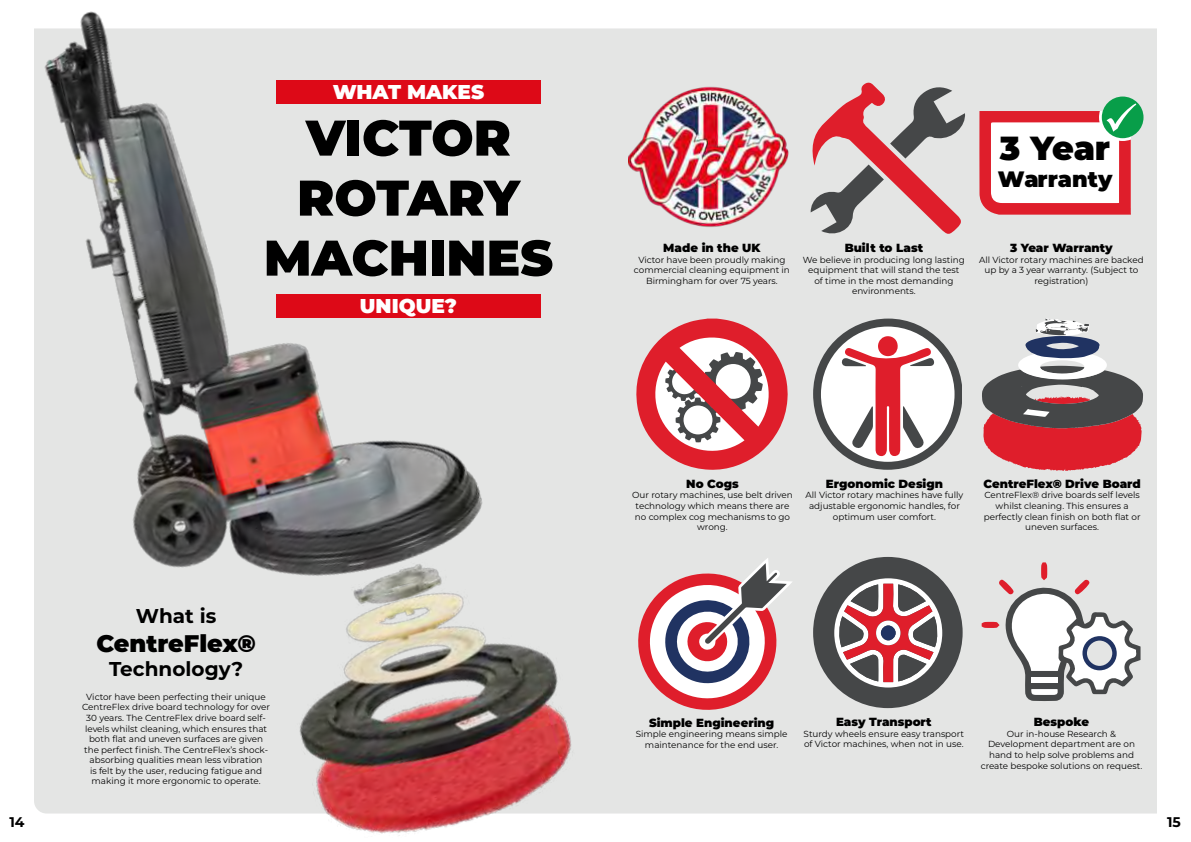
<style>
.page{position:relative;width:1191px;height:842px;background:#fff}
.page>*{position:absolute;margin:0;border:0;box-sizing:border-box;transform-origin:0 0}
.t1{font:900 50px/60px "Montserrat";color:#000;text-align:center}
.t2{font:900 33.4px "Montserrat";color:#000}
.t3{font:900 24px "Montserrat";color:#000}
.t4{font:900 22.2px "Montserrat";color:#000}
.t5{font:700 20px "Montserrat";color:#000}
.t6{font:900 20px "Montserrat";color:#fff}
.t7{font:700 14px "Montserrat";color:#000}
.t8{font:700 14px "Montserrat";color:#010101}
.t9{font:900 11.8px "Montserrat";color:#000}
.t10{font:8.8px/10.6px "Montserrat";color:#000;text-align:center}
</style>
<div class="page">
<div style="left:34px;top:28px;width:1123px;height:785px;background:#e4e5e4"></div>
<img style="left:629px;top:83px;width:163px;height:160px">
<svg style="left:634px;top:319px;width:154px;height:151px"></svg>
<div style="left:813px;top:557px;width:149px;height:151px;background:#454748;border-radius:50%"></div>
<svg style="left:834px;top:578px;width:108px;height:109px"></svg>
<div style="left:880px;top:625px;width:15px;height:15px;background:#203362;border-radius:50%"></div>
<svg style="left:981px;top:562px;width:159px;height:139px"></svg>
<svg style="left:631px;top:558px;width:161px;height:158px"></svg>
<svg style="left:813px;top:319px;width:148px;height:150px"></svg>
<div style="left:878px;top:336px;width:19px;height:20px;background:#df1e2b;border-radius:50%"></div>
<svg style="left:810px;top:82px;width:156px;height:156px;background:#c9a4a6"></svg>
<img style="left:240px;top:469px;width:360px;height:367px">
<img style="left:34px;top:11px;width:480px;height:665px">
<svg style="left:982px;top:319px;width:161px;height:152px;background:#b07e84"></svg>
<div style="left:276px;top:80px;width:265px;height:23px;background:#dd0917"></div>
<div style="left:276px;top:294px;width:265px;height:23px;background:#dd0917"></div>
<div style="left:1101px;top:97px;width:42px;height:41px;background:#089e49;border-radius:50%"></div>
<svg style="left:979px;top:103px;width:157px;height:112px"></svg>
<h3 class="t6" style="left:333px;top:82px;width:153px">WHAT MAKES</h3>
<h1 class="t1" style="left:264px;top:110px;width:291px">VICTOR<br>ROTARY<br>MACHINES</h1>
<h3 class="t6" style="left:360px;top:296px;width:98px">UNIQUE?</h3>
<h3 class="t5" style="left:136px;top:607px;width:82px">What is</h3>
<h3 class="t3" style="left:96px;top:632px;width:161px">CentreFlex®</h3>
<h3 class="t5" style="left:109px;top:659px;width:136px">Technology?</h3>
<p class="t10" style="left:82px;top:692px;width:189px">Victor have been perfecting their unique CentreFlex drive board technology for over 30 years. The CentreFlex drive board self&shy;levels whilst cleaning, which ensures that both flat and uneven surfaces are given the perfect finish. The CentreFlex’s shock&shy;absorbing qualities mean less vibration<br>is felt by the user, reducing fatigue and making it more ergonomic to operate.</p>
<h2 class="t2" style="left:999px;top:132px;width:112px">3 Year</h2>
<h3 class="t4" style="left:997px;top:168px;width:116px">Warranty</h3>
<h3 class="t9" style="left:663px;top:242px;width:99px">Made in the UK</h3>
<p class="t10" style="left:634px;top:254px;width:157px">Victor have been proudly making commercial cleaning equipment in<br>Birmingham for over 75 years.</p>
<h3 class="t9" style="left:844px;top:242px;width:80px">Built to Last</h3>
<p class="t10" style="left:803px;top:254px;width:163px">We believe in producing long lasting equipment that will stand the test<br>of time in the most demanding environments.</p>
<h3 class="t9" style="left:1010px;top:242px;width:104px">3 Year Warranty</h3>
<p class="t10" style="left:979px;top:254px;width:166px">All Victor rotary machines are backed up by a 3 year warranty. (Subject to registration)</p>
<h3 class="t9" style="left:686px;top:478px;width:54px">No Cogs</h3>
<p class="t10" style="left:632px;top:490px;width:162px">Our rotary machines, use belt driven technology which means there are no complex cog mechanisms to go wrong.</p>
<h3 class="t9" style="left:826px;top:478px;width:119px">Ergonomic Design</h3>
<p class="t10" style="left:805px;top:490px;width:159px">All Victor rotary machines have fully adjustable ergonomic handles, for optimum user comfort.</p>
<h3 class="t9" style="left:983px;top:478px;width:159px">CentreFlex® Drive Board</h3>
<p class="t10" style="left:983px;top:490px;width:158px">CentreFlex® drive boards self levels whilst cleaning. This ensures a perfectly clean finish on both flat or uneven surfaces.</p>
<h3 class="t9" style="left:649px;top:717px;width:127px">Simple Engineering</h3>
<p class="t10" style="left:635px;top:729px;width:153px">Simple engineering means simple maintenance for the end user.</p>
<h3 class="t9" style="left:836px;top:716px;width:97px">Easy Transport</h3>
<p class="t10" style="left:803px;top:729px;width:162px;text-align:left">Sturdy wheels ensure easy transport of Victor machines, when not in use.</p>
<h3 class="t9" style="left:1033px;top:716px;width:57px">Bespoke</h3>
<p class="t10" style="left:980px;top:729px;width:163px">Our in-house Research &amp;<br>Development department are on hand to help solve problems and create bespoke solutions on request.</p>
<h3 class="t7" style="left:9px;top:815px;width:17px">14</h3>
<h3 class="t8" style="left:1167px;top:815px;width:15px">15</h3>
</div>
